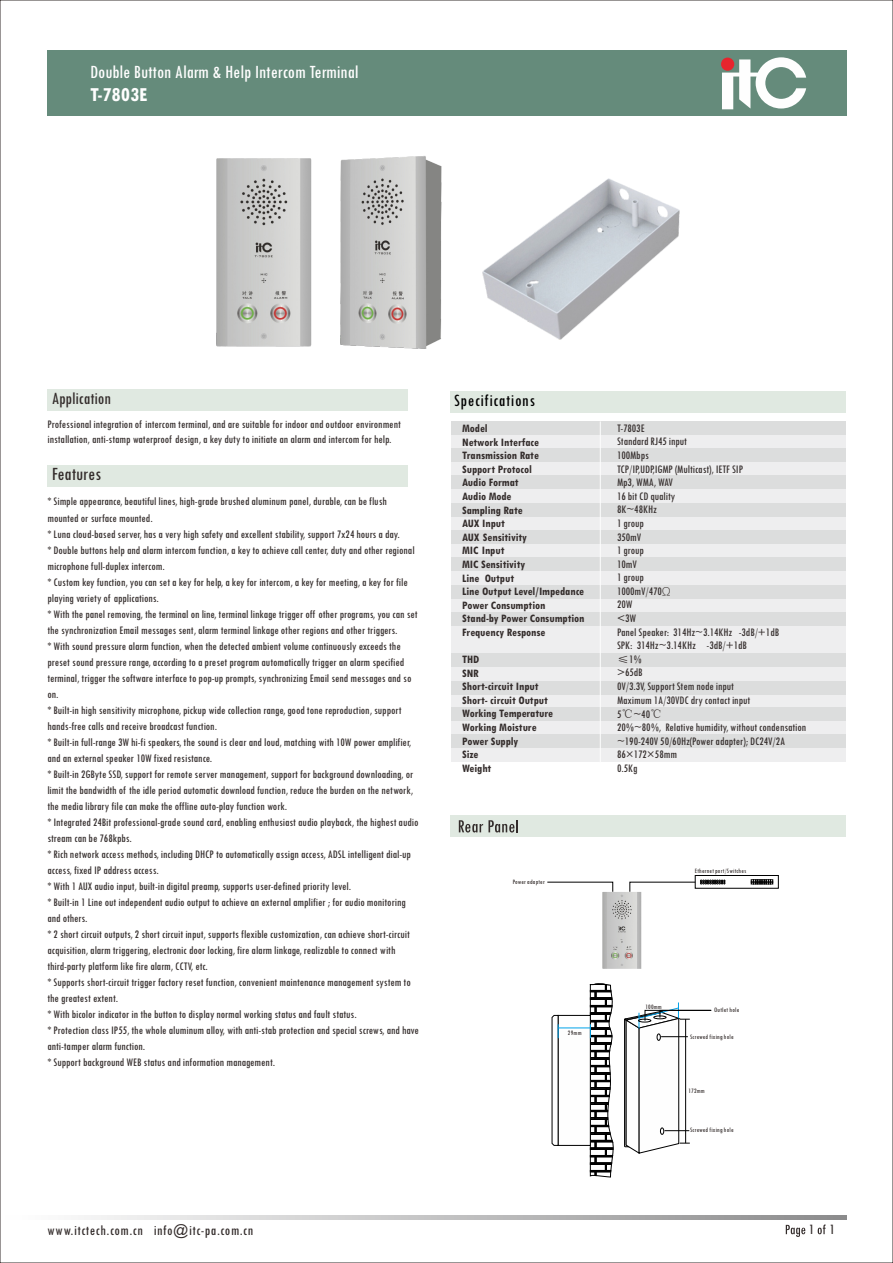
<style>
.page{position:relative;width:893px;height:1263px;background:#fff}
.page>*{position:absolute;margin:0;border:0;box-sizing:border-box;transform-origin:0 0}
.t1{font:700 condensed 21px "Tw Cen";color:#fefefe}
.t2{font:500 condensed 19.5px "Tw Cen";color:#fefefe}
.t3{font:500 condensed 19.5px "Tw Cen";color:#332c2b}
.t4{font:500 condensed 18px "Tw Cen";letter-spacing:.035em;color:#000}
.t5{font:500 condensed 18px "Tw Cen";color:#332c2b}
.t6{font:500 condensed 15px "Tw Cen";letter-spacing:.035em;color:#332c2b}
.t7{font:500 condensed 12px/16px "Tw Cen";color:#332c2b}
.t8{font:700 condensed 12px/13.6px "Tw Cen";color:#332c2b}
.t9{font:500 condensed 7.05px "Tw Cen";letter-spacing:.035em;color:#332c2b}
.t10{font:500 condensed 6.9px "Tw Cen";letter-spacing:.035em;color:#332c2b}
.s1{font-family:"Deng Xian";font-weight:300;font-stretch:normal}
.s2{font-family:"Sim Sun";font-weight:400;font-stretch:normal}
</style>
<div class="page">
<div style="left:47px;top:50px;width:799px;height:66px;background:#658b7b"></div>
<svg style="left:722px;top:57px;width:84px;height:52px"></svg>
<svg style="left:786px;top:1225px;width:19px;height:12px"></svg>
<svg style="left:818px;top:1224px;width:8px;height:10px"></svg>
<svg style="left:84px;top:1216px;width:762px;height:3px;background:#bfbfc0"></svg>
<div style="left:450px;top:391px;width:396px;height:22px;background:#e0e9e1"></div>
<div style="left:47px;top:389px;width:361px;height:22px;background:#e0e9e1"></div>
<div style="left:47px;top:465px;width:361px;height:22px;background:#e0e9e1"></div>
<div style="left:450px;top:815px;width:396px;height:22px;background:#e0e9e1"></div>
<svg style="left:459px;top:820px;width:59px;height:12px"></svg>
<div style="left:451px;top:421px;width:395px;height:341px;background:#eeeeef"></div>
<div style="left:451px;top:421px;width:395px;height:14px;background:#dcdddd"></div>
<div style="left:451px;top:449px;width:395px;height:13px;background:#dcdddd"></div>
<div style="left:451px;top:476px;width:395px;height:13px;background:#dcdddd"></div>
<div style="left:451px;top:503px;width:395px;height:13px;background:#dcdddd"></div>
<div style="left:451px;top:530px;width:395px;height:13px;background:#dcdddd"></div>
<div style="left:451px;top:558px;width:395px;height:13px;background:#dcdddd"></div>
<div style="left:451px;top:585px;width:395px;height:13px;background:#dcdddd"></div>
<div style="left:451px;top:612px;width:395px;height:13px;background:#dcdddd"></div>
<div style="left:451px;top:653px;width:395px;height:13px;background:#dcdddd"></div>
<div style="left:451px;top:681px;width:395px;height:13px;background:#dcdddd"></div>
<svg style="left:552px;top:983px;width:62px;height:194px"></svg>
<svg style="left:624px;top:1002px;width:88px;height:152px"></svg>
<svg style="left:547px;top:882px;width:66px;height:9px"></svg>
<div style="left:695px;top:875px;width:83px;height:13px;border:1px solid #000"></div>
<svg style="left:629px;top:880px;width:96px;height:11px"></svg>
<svg style="left:751px;top:879px;width:22px;height:5px"></svg>
<img style="left:340px;top:156px;width:102px;height:193px">
<img style="left:216px;top:158px;width:96px;height:189px">
<img style="left:482px;top:178px;width:197px;height:161px">
<img style="left:602px;top:891px;width:40px;height:78px">
<div style="left:451px;top:707px;width:395px;height:13px;background:#dcdddd"></div>
<div style="left:451px;top:734px;width:395px;height:13px;background:#dcdddd"></div>
<hr style="left:600px;top:421px;width:1px;height:341px;background:#fefefe">
<h2 class="t2" style="left:90px;top:66px;width:270px">Double Button Alarm &amp; Help Intercom Terminal</h2>
<h1 class="t1" style="left:90px;top:87px;width:59px">T-7803E</h1>
<h3 class="t5" style="left:52px;top:392px;width:61px">Application</h3>
<h3 class="t4" style="left:454px;top:394px;width:83px">Specifications</h3>
<p class="t7" style="left:47px;top:417px;width:355px;line-height:15.5px">Professional integration of intercom terminal, and are suitable for indoor and outdoor environment installation, anti-stamp waterproof design, a key duty to initiate an alarm and intercom for help.</p>
<h2 class="t3" style="left:52px;top:467px;width:51px">Features</h2>
<p class="t7" style="left:47px;top:495px;width:373px">* Simple appearance, beautiful lines, high-grade brushed aluminum panel, durable, can be flush mounted or surface mounted.<br>* Luna cloud-based server, has a very high safety and excellent stability, support 7x24 hours a day.<br>* Double buttons help and alarm intercom function, a key to achieve call center, duty and other regional microphone full-duplex intercom.<br>* Custom key function, you can set a key for help, a key for intercom, a key for meeting, a key for file playing variety of applications.<br>* With the panel removing, the terminal on line, terminal linkage trigger off other programs, you can set the synchronization Email messages sent, alarm terminal linkage other regions and other triggers.<br>* With sound pressure alarm function, when the detected ambient volume continuously exceeds the preset sound pressure range, according to a preset program automatically trigger an alarm specified terminal, trigger the software interface to pop-up prompts, synchronizing Email send messages and so on.<br>* Built-in high sensitivity microphone, pickup wide collection range, good tone reproduction, support hands-free calls and receive broadcast function.<br>* Built-in full-range 3W hi-fi speakers, the sound is clear and loud, matching with 10W power amplifier, and an external speaker 10W fixed resistance.<br>* Built-in 2GByte SSD, support for remote server management, support for background downloading, or limit the bandwidth of the idle period automatic download function, reduce the burden on the network, the media library file can make the offline auto-play function work.<br>* Integrated 24Bit professional-grade sound card, enabling enthusiast audio playback, the highest audio stream can be 768kpbs.<br>* Rich network access methods, including DHCP to automatically assign access, ADSL intelligent dial-up access, fixed IP address access.<br>* With 1 AUX audio input, built-in digital preamp, supports user-defined priority level.<br>* Built-in 1 Line out independent audio output to achieve an external amplifier ; for audio monitoring and others.<br>* 2 short circuit outputs, 2 short circuit input, supports flexible customization, can achieve short-circuit acquisition, alarm triggering, electronic door locking, fire alarm linkage, realizable to connect with third-party platform like fire alarm, CCTV, etc.<br>* Supports short-circuit trigger factory reset function, convenient maintenance management system to the greatest extent.<br>* With bicolor indicator in the button to display normal working status and fault status.<br>* Protection class IP55, the whole aluminum alloy, with anti-stab protection and special screws, and have anti-tamper alarm function.<br>* Support background WEB status and information management.</p>
<p class="t8" style="left:462px;top:422px;width:124px">Model<br>Network Interface<br>Transmission Rate<br>Support Protocol<br>Audio Format<br>Audio Mode<br>Sampling Rate<br>AUX Input<br>AUX Sensitivity<br>MIC Input<br>MIC Sensitivity<br>Line Output<br>Line Output Level/Impedance<br>Power Consumption<br>Stand-by Power Consumption<br>Frequency Response</p>
<p class="t8" style="left:462px;top:653px;width:92px">THD<br>SNR<br>Short-circuit Input<br>Short- circuit Output<br>Working Temperature<br>Working Moisture<br>Power Supply<br>Size<br>Weight</p>
<p class="t10" style="left:513px;top:879px;width:34px">Power adapter</p>
<p class="t9" style="left:568px;top:1031px;width:15px">29mm</p>
<p class="t7" style="left:617px;top:422px;width:191px;line-height:13.6px">T-7803E<br>Standard RJ45 input<br>100Mbps<br>TCP/IP,UDP,IGMP (Multicast), IETF SIP<br>Mp3, WMA, WAV<br>16 bit CD quality<br>8K~48KHz<br>1 group<br>350mV<br>1 group<br>10mV<br>1 group<br>1000mV/470<span class="s1">Ω<br></span>20W<br>&lt;3W<br>Panel Speaker: 314Hz~3.14KHz -3dB/+1dB<br>SPK: 314Hz~3.14KHz -3dB/+1dB<br><span class="s1">≤</span>1%<br>&gt;65dB<br>0V/3.3V, Support Stem node input<br>Maximum 1A/30VDC dry contact input<br>5<span class="s2">℃</span>~40<span class="s2">℃<br></span>20%~80%, Relative humidity, without condensation ~190-240V 50/60Hz(Power adapter); DC24V/2A<br>86×172×58mm<br>0.5Kg</p>
<p class="t10" style="left:695px;top:868px;width:53px">Ethernet port/Switches</p>
<p class="t9" style="left:645px;top:1005px;width:18px">100mm</p>
<p class="t9" style="left:714px;top:1007px;width:27px">Outlet hole</p>
<p class="t9" style="left:690px;top:1034px;width:45px">Screwed fixing hole</p>
<p class="t9" style="left:688px;top:1088px;width:18px">172mm</p>
<p class="t9" style="left:690px;top:1127px;width:45px">Screwed fixing hole</p>
<p class="t6" style="left:47px;top:1225px;width:208px">www.itctech.com.cn info@itc-pa.com.cn</p>
<p class="t6" style="left:809px;top:1224px;width:28px">1 1</p>
</div>
